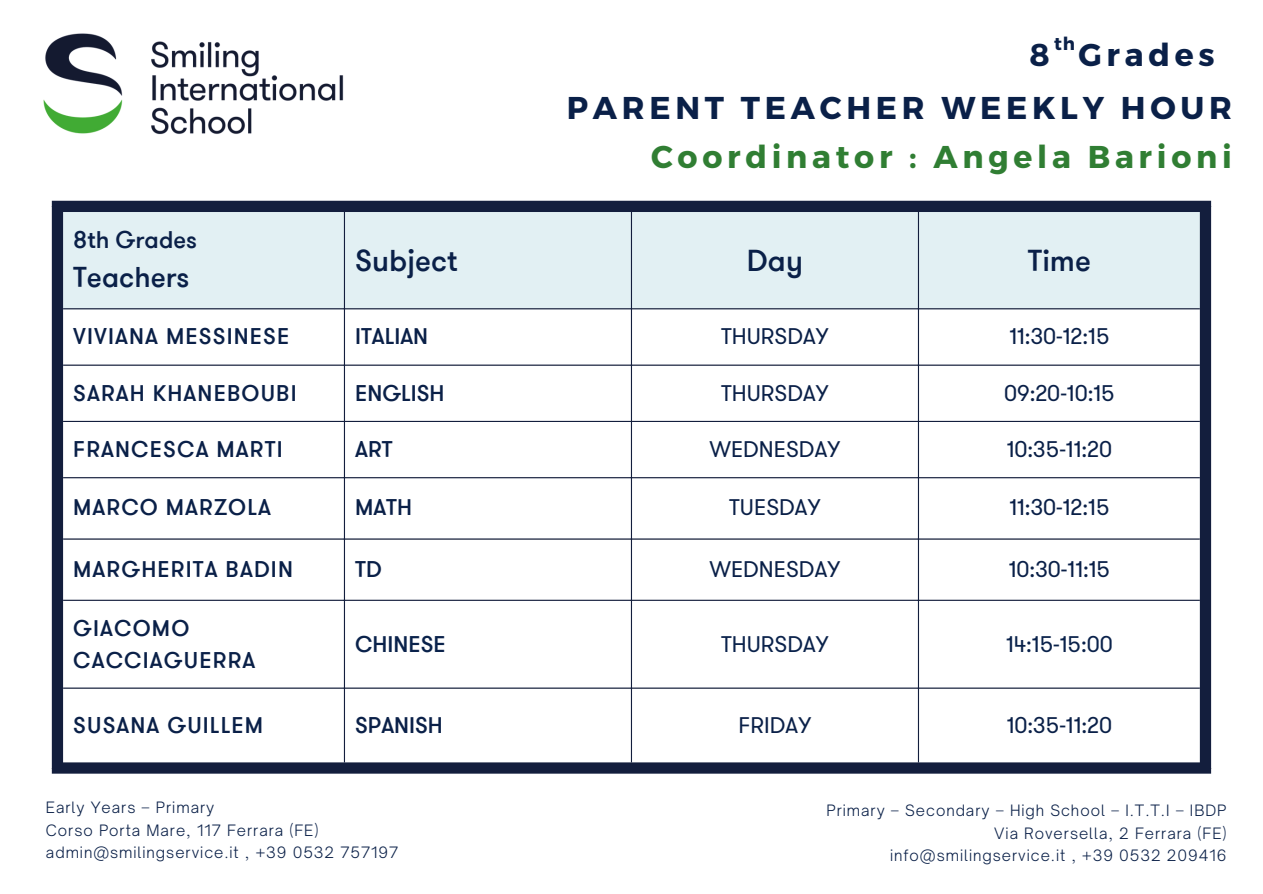
<style>
.page{position:relative;width:1263px;height:894px;background:#fff}
.page>*{position:absolute;margin:0;border:0;box-sizing:border-box;transform-origin:0 0}
.t1{font:700 31.5px "Montserrat";letter-spacing:.15em;color:#0a2048}
.t2{font:700 31.5px "Montserrat";letter-spacing:.15em;color:#307e33}
.t3{font:500 30px "GT Walsheim Pro";color:#0a2048}
.t4{font:500 28.5px "GT Walsheim Pro";color:#0a2048}
.t5{font:500 24px "GT Walsheim Pro";color:#0a2048}
.t6{font:500 22.5px/32.7px "GT Walsheim Pro";letter-spacing:.05em;color:#0a2048}
.t7{font:22.5px "GT Walsheim Pro";color:#0a2048}
.t8{font:500 22.5px "GT Walsheim Pro";color:#0a2048}
.t9{font:22.5px "GT Walsheim Pro";color:#0a224b}
.t10{font:500 22.5px "GT Walsheim Pro";color:#0a224b}
.t11{font:700 18px "Montserrat";color:#0a2048}
.t12{font:300 15px "Open Sauce One";letter-spacing:.065em;color:#0a2048}
</style>
<div class="page">
<div style="left:63px;top:212px;width:1137px;height:96px;background:#e2f0f3"></div>
<svg style="left:345px;top:309px;width:855px;height:453px"></svg>
<hr style="left:344px;top:212px;width:1px;height:550px;background:#131e3d">
<hr style="left:631px;top:212px;width:1px;height:550px;background:#131e3d">
<hr style="left:918px;top:212px;width:1px;height:550px;background:#131e3d">
<hr style="left:63px;top:308px;width:1137px;height:1px;background:#131e3d">
<hr style="left:63px;top:364px;width:1137px;height:1px;background:#131e3d">
<hr style="left:63px;top:421px;width:1137px;height:1px;background:#131e3d">
<hr style="left:63px;top:477px;width:1137px;height:1px;background:#131e3d">
<hr style="left:63px;top:538px;width:1137px;height:1px;background:#131e3d">
<hr style="left:63px;top:599px;width:1137px;height:1px;background:#131e3d">
<hr style="left:63px;top:687px;width:1137px;height:1px;background:#131e3d">
<div style="left:52px;top:212px;width:11px;height:550px;background:#131e3d"></div>
<div style="left:1200px;top:212px;width:11px;height:550px;background:#131e3d"></div>
<div style="left:52px;top:201px;width:1159px;height:11px;background:#131e3d"></div>
<div style="left:52px;top:762px;width:1159px;height:11px;background:#131e3d"></div>
<img style="left:43px;top:33px;width:301px;height:102px">
<p class="t11" style="left:1054px;top:31px;width:23px">th</p>
<p class="t1" style="left:1029px;top:35px;width:187px">8 Grades</p>
<p class="t5" style="left:73px;top:224px;width:125px">8th Grades</p>
<h3 class="t4" style="left:73px;top:258px;width:118px">Teachers</h3>
<p class="t1" style="left:567px;top:87px;width:666px">PARENT TEACHER WEEKLY HOUR</p>
<p class="t2" style="left:651px;top:136px;width:582px">Coordinator : Angela Barioni</p>
<h2 class="t3" style="left:355px;top:241px;width:104px">Subject</h2>
<h1 class="t3" style="left:747px;top:241px;width:58px">Day</h1>
<h2 class="t3" style="left:1028px;top:241px;width:65px">Time</h2>
<p class="t6" style="left:73px;top:319px;width:218px">VIVIANA MESSINESE</p>
<p class="t8" style="left:355px;top:322px;width:75px">ITALIAN</p>
<p class="t7" style="left:721px;top:322px;width:109px">THURSDAY</p>
<p class="t7" style="left:1009px;top:322px;width:102px">11:30-12:15</p>
<p class="t6" style="left:73px;top:376px;width:225px">SARAH KHANEBOUBI</p>
<p class="t8" style="left:355px;top:378px;width:91px">ENGLISH</p>
<p class="t7" style="left:721px;top:378px;width:109px">THURSDAY</p>
<p class="t7" style="left:1004px;top:378px;width:112px">09:20-10:15</p>
<p class="t6" style="left:73px;top:432px;width:211px">FRANCESCA MARTI</p>
<p class="t6" style="left:355px;top:432px;width:39px">ART</p>
<p class="t7" style="left:709px;top:434px;width:133px">WEDNESDAY</p>
<p class="t7" style="left:1007px;top:434px;width:107px">10:35-11:20</p>
<p class="t6" style="left:73px;top:490px;width:199px">MARCO MARZOLA</p>
<p class="t6" style="left:355px;top:490px;width:58px">MATH</p>
<p class="t7" style="left:729px;top:493px;width:93px">TUESDAY</p>
<p class="t7" style="left:1009px;top:493px;width:102px">11:30-12:15</p>
<p class="t6" style="left:73px;top:552px;width:221px">MARGHERITA BADIN</p>
<p class="t6" style="left:355px;top:552px;width:28px">TD</p>
<p class="t7" style="left:709px;top:554px;width:133px">WEDNESDAY</p>
<p class="t7" style="left:1009px;top:554px;width:103px">10:30-11:15</p>
<p class="t6" style="left:73px;top:611px;width:184px">GIACOMO<br>CACCIAGUERRA</p>
<p class="t10" style="left:355px;top:629px;width:92px">CHINESE</p>
<p class="t9" style="left:721px;top:629px;width:109px">THURSDAY</p>
<p class="t9" style="left:1006px;top:629px;width:108px">14:15-15:00</p>
<p class="t6" style="left:73px;top:707px;width:191px">SUSANA GUILLEM</p>
<p class="t8" style="left:355px;top:710px;width:89px">SPANISH</p>
<p class="t7" style="left:738px;top:710px;width:74px">FRIDAY</p>
<p class="t7" style="left:1007px;top:710px;width:107px">10:35-11:20</p>
<p class="t12" style="left:46px;top:797px;width:170px">Early Years – Primary</p>
<p class="t12" style="left:46px;top:820px;width:274px">Corso Porta Mare, 117 Ferrara (FE)</p>
<p class="t12" style="left:46px;top:842px;width:354px">admin@smilingservice.it , +39 0532 757197</p>
<p class="t12" style="left:826px;top:801px;width:402px">Primary – Secondary – High School – I.T.T.I – IBDP</p>
<p class="t12" style="left:994px;top:823px;width:234px">Via Roversella, 2 Ferrara (FE)</p>
<p class="t12" style="left:890px;top:846px;width:338px">info@smilingservice.it , +39 0532 209416</p>
</div>
